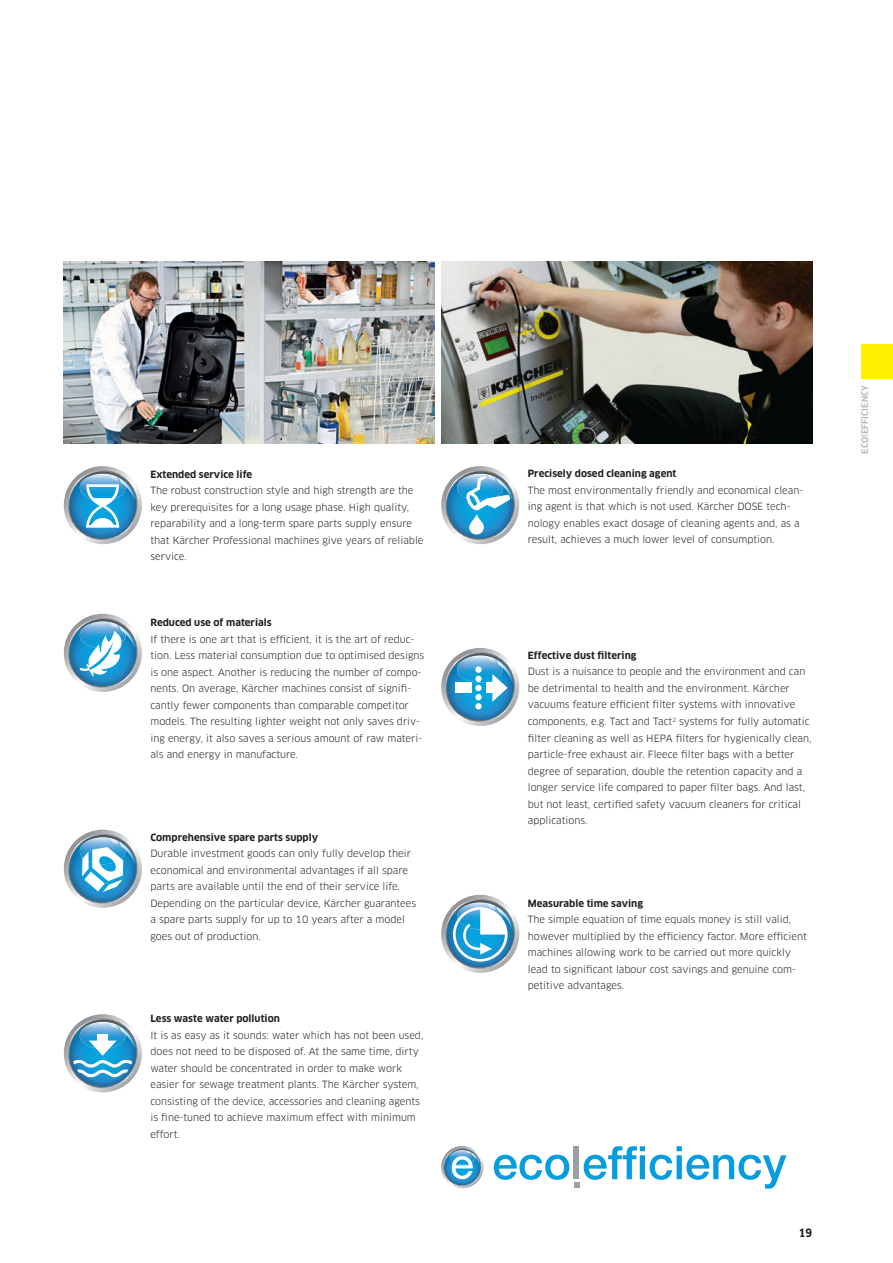
<style>
.page{position:relative;width:893px;height:1263px;background:#fff}
.page>*{position:absolute;margin:0;border:0;box-sizing:border-box;transform-origin:0 0}
.t1{font:700 11.25px "Clan Pro Narr";color:#231f20}
.t2{font:9.75px/16.5px "Clan Pro";color:#231f20}
.t3{font:700 9.75px "Clan Pro";color:#231f20}
.t4{font:700 9px "Clan Pro Narr";letter-spacing:.03em;color:#bcbdc0}
</style>
<div class="page">
<img style="left:441px;top:261px;width:371px;height:182px">
<img style="left:64px;top:261px;width:371px;height:182px">
<svg style="left:64px;top:614px;width:78px;height:78px"></svg>
<svg style="left:441px;top:466px;width:79px;height:78px"></svg>
<svg style="left:64px;top:466px;width:78px;height:78px"></svg>
<svg style="left:64px;top:830px;width:78px;height:78px"></svg>
<svg style="left:64px;top:1014px;width:78px;height:78px"></svg>
<svg style="left:494px;top:1146px;width:292px;height:43px"></svg>
<svg style="left:441px;top:1146px;width:43px;height:43px"></svg>
<svg style="left:441px;top:648px;width:79px;height:78px"></svg>
<div style="left:455px;top:683px;width:17px;height:10px;background:#fff"></div>
<div style="left:485px;top:683px;width:8px;height:10px;background:#fff"></div>
<svg style="left:441px;top:895px;width:78px;height:78px"></svg>
<div style="left:861px;top:344px;width:32px;height:34px;background:#fff101"></div>
<p class="t3" style="left:150px;top:468px;width:103px">Extended service life</p>
<p class="t2" style="left:150px;top:482px;width:275px">The robust construction style and high strength are the key prerequisites for a long usage phase. High quality, reparability and a long-term spare parts supply ensure that Kärcher Professional machines give years of reliable service.</p>
<p class="t3" style="left:150px;top:617px;width:123px">Reduced use of materials</p>
<p class="t2" style="left:150px;top:631px;width:275px">If there is one art that is efficient, it is the art of reduc&shy;tion. Less material consumption due to optimised designs is one aspect. Another is reducing the number of compo&shy;nents. On average, Kärcher machines consist of signifi&shy;cantly fewer components than comparable competitor models. The resulting lighter weight not only saves driv&shy;ing energy, it also saves a serious amount of raw materi&shy;als and energy in manufacture.</p>
<p class="t3" style="left:150px;top:831px;width:169px">Comprehensive spare parts supply</p>
<p class="t2" style="left:150px;top:845px;width:267px">Durable investment goods can only fully develop their economical and environmental advantages if all spare parts are available until the end of their service life.<br>Depending on the particular device, Kärcher guarantees a spare parts supply for up to 10 years after a model goes out of production.</p>
<p class="t3" style="left:150px;top:1013px;width:131px">Less waste water pollution</p>
<p class="t2" style="left:150px;top:1027px;width:274px">It is as easy as it sounds: water which has not been used, does not need to be disposed of. At the same time, dirty water should be concentrated in order to make work easier for sewage treatment plants. The Kärcher system, consisting of the device, accessories and cleaning agents is fine-tuned to achieve maximum effect with minimum effort.</p>
<p class="t3" style="left:528px;top:468px;width:150px">Precisely dosed cleaning agent</p>
<p class="t2" style="left:528px;top:482px;width:277px">The most environmentally friendly and economical clean&shy;ing agent is that which is not used. Kärcher DOSE tech&shy;nology enables exact dosage of cleaning agents and, as a result, achieves a much lower level of consumption.</p>
<p class="t3" style="left:528px;top:650px;width:110px">Effective dust filtering</p>
<p class="t2" style="left:528px;top:664px;width:285px">Dust is a nuisance to people and the environment and can be detrimental to health and the environment. Kärcher vacuums feature efficient filter systems with innovative components, e.g. Tact and Tact<sup>2</sup> systems for fully automatic filter cleaning as well as HEPA filters for hygienically clean, particle-free exhaust air. Fleece filter bags with a better degree of separation, double the retention capacity and a longer service life compared to paper filter bags. And last, but not least, certified safety vacuum cleaners for critical applications.</p>
<p class="t3" style="left:528px;top:897px;width:117px">Measurable time saving</p>
<p class="t2" style="left:528px;top:911px;width:280px">The simple equation of time equals money is still valid, however multiplied by the efficiency factor. More efficient machines allowing work to be carried out more quickly lead to significant labour cost savings and genuine com&shy;petitive advantages.</p>
<p class="t4" style="left:860px;top:454px;width:70px;rotate:-90deg">eco!efficiency</p>
<p class="t1" style="left:799px;top:1226px;width:15px">19</p>
</div>
